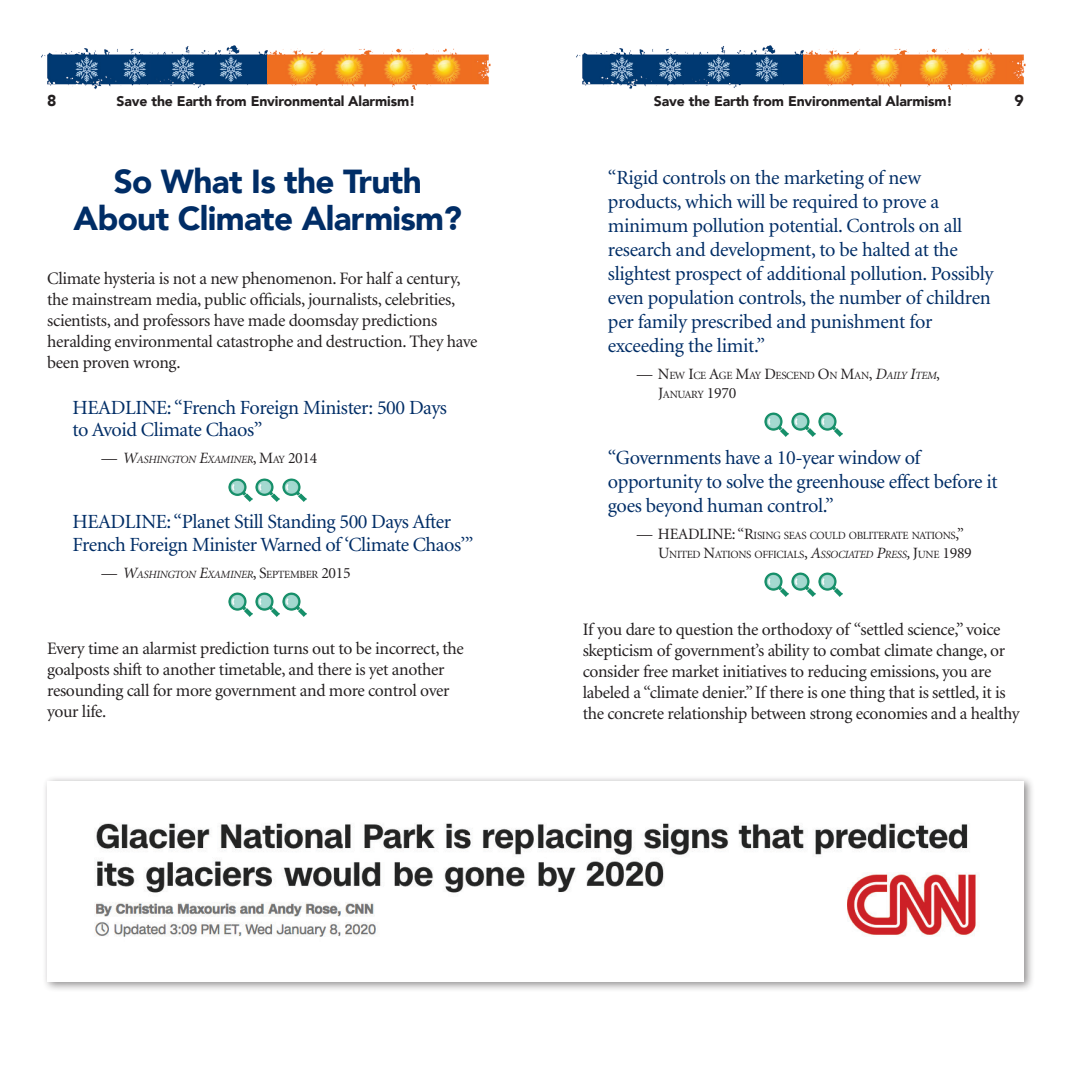
<style>
.page{position:relative;width:1071px;height:1071px;background:#fff}
.page>*{position:absolute;margin:0;border:0;box-sizing:border-box;transform-origin:0 0}
.t1{font:900 33.25px "Avenir";letter-spacing:-.02em;color:#002d66}
.t2{font:20.12px/24px "Minion";letter-spacing:-.02em;color:#002d66}
.t3{font:17.5px/21px "Minion";letter-spacing:-.02em;color:#231f20}
.List_Paragraph{font:15.75px "Minion";color:#231f20}
.t4{font:900 15.75px "Avenir";color:#231f20}
.t5{font:900 14px "Avenir";letter-spacing:-.01em;color:#231f20}
.List_Paragraph-2{font:11.03px "Minion";letter-spacing:-.03em;color:#231f20}
.List_Paragraph-3{font:italic 11.03px "Minion";letter-spacing:-.03em;color:#231f20}
.s1{font-style:normal;font-size:15.75px}
.s2{font-size:15.75px}
.s3{font-style:normal}
.s4{font-style:italic;font-size:15.75px}
.s5{font-style:italic}
</style>
<div class="page">
<img style="left:41px;top:45px;width:450px;height:45px">
<img style="left:576px;top:45px;width:450px;height:45px">
<img style="left:229px;top:478px;width:24px;height:24px">
<img style="left:256px;top:478px;width:24px;height:24px">
<img style="left:283px;top:478px;width:24px;height:24px">
<img style="left:229px;top:593px;width:24px;height:23px">
<img style="left:256px;top:593px;width:24px;height:23px">
<img style="left:283px;top:593px;width:24px;height:23px">
<img style="left:764px;top:413px;width:24px;height:23px">
<img style="left:791px;top:413px;width:24px;height:23px">
<img style="left:818px;top:413px;width:24px;height:23px">
<img style="left:764px;top:573px;width:24px;height:23px">
<img style="left:791px;top:573px;width:24px;height:23px">
<img style="left:818px;top:573px;width:24px;height:23px">
<div style="left:42px;top:776px;width:993px;height:217px;background:#231f20;opacity:.5"></div>
<img style="left:47px;top:781px;width:977px;height:201px">
<p class="t4" style="left:47px;top:87px;width:11px">8</p>
<p class="t5" style="left:117px;top:89px;width:300px">Save the Earth from Environmental Alarmism!</p>
<p class="t5" style="left:654px;top:89px;width:300px">Save the Earth from Environmental Alarmism!</p>
<p class="t4" style="left:1014px;top:87px;width:11px">9</p>
<p class="t1" style="left:114px;top:153px;width:310px">So What Is the Truth</p>
<p class="t1" style="left:73px;top:190px;width:390px">About Climate Alarmism?</p>
<p class="t3" style="left:47px;top:269px;width:432px">Climate hysteria is not a new phenomenon. For half a century, the mainstream media, public officials, journalists, celebrities, scientists, and professors have made doomsday predictions heralding environmental catastrophe and destruction. They have been proven wrong.</p>
<p class="t2" style="left:72px;top:396px;width:376px;line-height:22.8px">HEADLINE: “French Foreign Minister: 500 Days to Avoid Climate Chaos”</p>
<p class="List_Paragraph-3" style="left:101px;top:454px;width:217px"><span class="s1">—</span> <span class="s2">W</span>ASHINGTON <span class="s2">E</span>XAMINER<span class="s1">, M</span><span class="s3">AY</span> <span class="s1">2014</span></p>
<p class="t2" style="left:72px;top:511px;width:403px;line-height:22.8px">HEADLINE: “Planet Still Standing 500 Days After<br>French Foreign Minister Warned of ‘Climate Chaos’”</p>
<p class="List_Paragraph-3" style="left:101px;top:569px;width:251px"><span class="s1">—</span> <span class="s2">W</span>ASHINGTON <span class="s2">E</span>XAMINER<span class="s1">, S</span><span class="s3">EPTEMBER</span> <span class="s1">2015</span></p>
<p class="t3" style="left:47px;top:639px;width:418px">Every time an alarmist prediction turns out to be incorrect, the goalposts shift to another timetable, and there is yet another resounding call for more government and more control over</p>
<p class="t3" style="left:47px;top:702px;width:61px">your life.</p>
<p class="t2" style="left:608px;top:166px;width:387px">“Rigid controls on the marketing of new products, which will be required to prove a minimum pollution potential. Controls on all research and development, to be halted at the slightest prospect of additional pollution. Possibly even population controls, the number of children per family prescribed and punishment for exceeding the limit.”</p>
<p class="List_Paragraph-2" style="left:637px;top:370px;width:304px"><span class="s2">— N</span>EW <span class="s2">I</span>CE <span class="s2">A</span>GE <span class="s2">M</span>AY <span class="s2">D</span>ESCEND <span class="s2">O</span>N <span class="s2">M</span>AN<span class="s2">,</span> <span class="s4">D</span><span class="s5">AILY</span> <span class="s4">I</span><span class="s5">TEM</span><span class="s2">,</span></p>
<p class="List_Paragraph-2" style="left:658px;top:389px;width:80px"><span class="s2">J</span>ANUARY <span class="s2">1970</span></p>
<p class="t2" style="left:608px;top:446px;width:391px">“Governments have a 10-year window of opportunity to solve the greenhouse effect before it goes beyond human control.”</p>
<p class="List_Paragraph" style="left:637px;top:526px;width:61px">— HEADLINE</p>
<p class="List_Paragraph-2" style="left:732px;top:530px;width:234px"><span class="s2">: “R</span>ISING SEAS COULD OBLITERATE NATIONS<span class="s2">,”</span></p>
<p class="List_Paragraph" style="left:583px;top:545px;width:30px">U</p>
<p class="List_Paragraph-2" style="left:669px;top:549px;width:304px">NITED <span class="s2">N</span>ATIONS OFFICIALS<span class="s2">,</span> <span class="s4">A</span><span class="s5">SSOCIATED</span> <span class="s4">P</span><span class="s5">RESS</span><span class="s4">,</span> <span class="s2">J</span>UNE <span class="s2">1989</span></p>
<p class="t3" style="left:583px;top:619px;width:438px">If you dare to question the orthodoxy of “settled science,” voice skepticism of government’s ability to combat climate change, or consider free market initiatives to reducing emissions, you are labeled a “climate denier.” If there is one thing that is settled, it is the concrete relationship between strong economies and a healthy</p>
</div>
